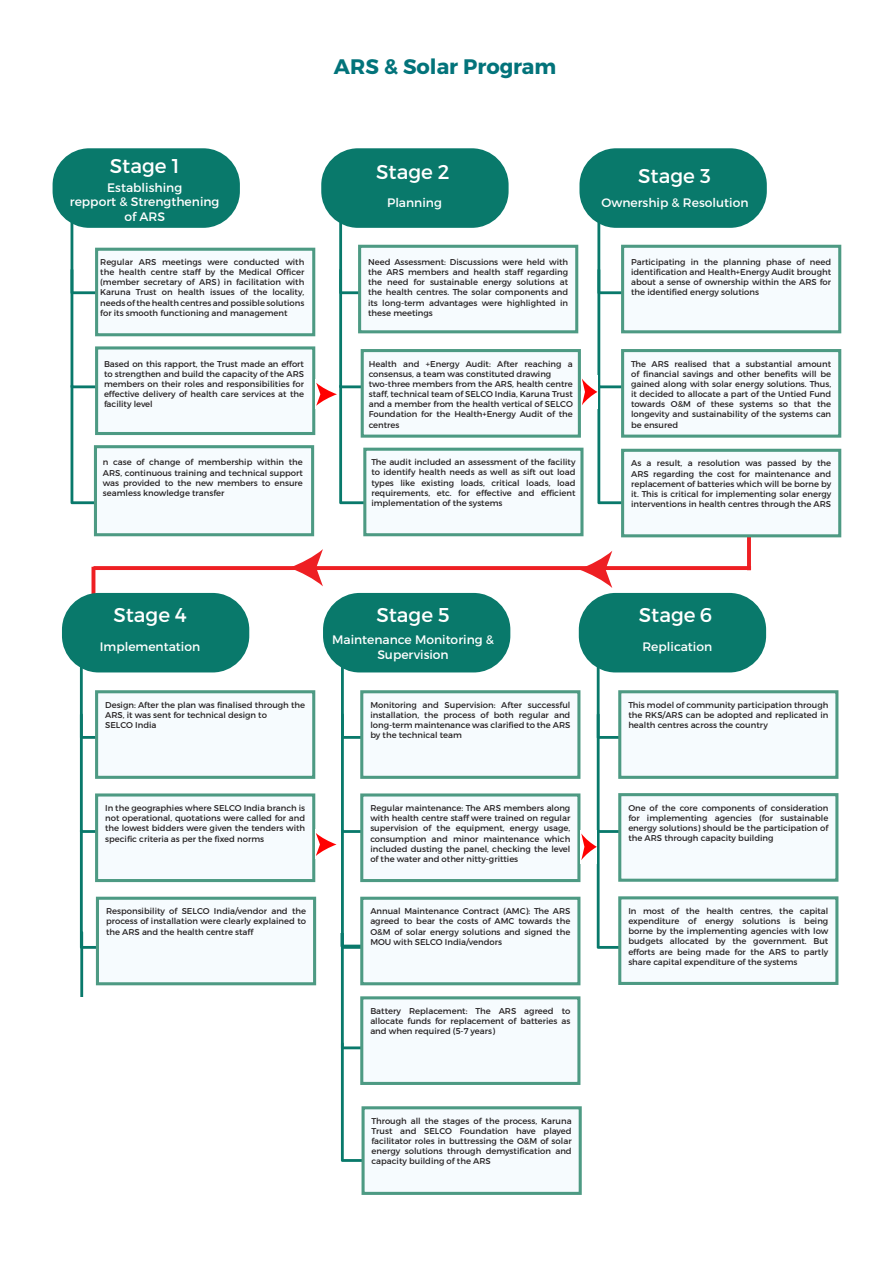
<style>
.page{position:relative;width:893px;height:1263px;background:#fff}
.page>*{position:absolute;margin:0;border:0;box-sizing:border-box;transform-origin:0 0}
.t1{font:700 21px "Montserrat";color:#02737a}
.t2{font:19.95px "Montserrat";color:#fff}
.t3{font:12.3px/14.7px "Montserrat";color:#fff;text-align:center}
.t4{font:8.4px/10.2px "Montserrat";color:#231f20;text-align:justify}
</style>
<div class="page">
<hr style="left:747px;top:534px;width:4px;height:36px;background:#ee1f23">
<hr style="left:92px;top:567px;width:3px;height:31px;background:#ee1f23">
<svg style="left:71px;top:223px;width:170px;height:312px"></svg>
<div style="left:53px;top:148px;width:187px;height:80px;background:#09796b;border-radius:37px"></div>
<div style="left:321px;top:148px;width:188px;height:80px;background:#09796b;border-radius:37px"></div>
<div style="left:579px;top:148px;width:188px;height:80px;background:#09796b;border-radius:37px"></div>
<svg style="left:80px;top:666px;width:171px;height:330px"></svg>
<div style="left:62px;top:593px;width:187px;height:79px;background:#09796b;border-radius:37px"></div>
<div style="left:323px;top:593px;width:187px;height:79px;background:#09796b;border-radius:37px"></div>
<div style="left:579px;top:593px;width:187px;height:79px;background:#09796b;border-radius:37px"></div>
<svg style="left:93px;top:566px;width:654px;height:4px;background:#ee2428"></svg>
<svg style="left:289px;top:549px;width:34px;height:37px"></svg>
<svg style="left:579px;top:551px;width:33px;height:37px"></svg>
<div style="left:95px;top:248px;width:220px;height:88px;background:#f6fbfe;border:3px solid #4d9a83"></div>
<div style="left:358px;top:245px;width:220px;height:88px;background:#f6fbfe;border:3px solid #4d9a83"></div>
<div style="left:621px;top:245px;width:220px;height:88px;background:#f6fbfe;border:3px solid #4d9a83"></div>
<div style="left:621px;top:349px;width:220px;height:89px;background:#f6fbfe;border:3px solid #4d9a83"></div>
<div style="left:621px;top:449px;width:220px;height:88px;background:#f6fbfe;border:3px solid #4d9a83"></div>
<div style="left:95px;top:690px;width:220px;height:89px;background:#f6fbfe;border:3px solid #4d9a83"></div>
<div style="left:360px;top:690px;width:220px;height:89px;background:#f6fbfe;border:3px solid #4d9a83"></div>
<div style="left:618px;top:690px;width:220px;height:89px;background:#f6fbfe;border:3px solid #4d9a83"></div>
<div style="left:618px;top:793px;width:220px;height:89px;background:#f6fbfe;border:3px solid #4d9a83"></div>
<div style="left:618px;top:896px;width:220px;height:89px;background:#f6fbfe;border:3px solid #4d9a83"></div>
<div style="left:360px;top:793px;width:220px;height:89px;background:#f6fbfe;border:3px solid #4d9a83"></div>
<div style="left:360px;top:897px;width:220px;height:88px;background:#f6fbfe;border:3px solid #4d9a83"></div>
<div style="left:360px;top:996px;width:220px;height:89px;background:#f6fbfe;border:3px solid #4d9a83"></div>
<div style="left:362px;top:1106px;width:220px;height:89px;background:#f6fbfe;border:3px solid #4d9a83"></div>
<div style="left:95px;top:793px;width:220px;height:89px;background:#f6fbfe;border:3px solid #4d9a83"></div>
<div style="left:96px;top:897px;width:220px;height:88px;background:#f6fbfe;border:3px solid #4d9a83"></div>
<div style="left:361px;top:349px;width:220px;height:89px;background:#f6fbfe;border:3px solid #4d9a83"></div>
<div style="left:363px;top:448px;width:220px;height:88px;background:#f6fbfe;border:3px solid #4d9a83"></div>
<div style="left:95px;top:346px;width:220px;height:89px;background:#f6fbfe;border:3px solid #4d9a83"></div>
<div style="left:94px;top:445px;width:220px;height:91px;background:#f6fbfe;border:3px solid #4d9a83"></div>
<svg style="left:294px;top:222px;width:216px;height:313px"></svg>
<svg style="left:554px;top:222px;width:214px;height:313px"></svg>
<svg style="left:300px;top:666px;width:212px;height:527px"></svg>
<svg style="left:554px;top:666px;width:213px;height:314px"></svg>
<p class="t2" style="left:110px;top:154px;width:71px">Stage 1</p>
<p class="t3" style="left:107px;top:180px;width:77px">Establishing</p>
<p class="t3" style="left:70px;top:195px;width:151px">repport &amp; Strengthening</p>
<p class="t3" style="left:124px;top:209px;width:42px">of ARS</p>
<p class="t1" style="left:334px;top:53px;width:224px">ARS &amp; Solar Program</p>
<p class="t2" style="left:376px;top:159px;width:75px">Stage 2</p>
<p class="t2" style="left:638px;top:164px;width:74px">Stage 3</p>
<p class="t3" style="left:387px;top:195px;width:56px">Planning</p>
<p class="t3" style="left:601px;top:195px;width:148px">Ownership &amp; Resolution</p>
<p class="t4" style="left:100px;top:257px;width:206px">Regular ARS meetings were conducted with the health centre staff by the Medical Officer (member secretary of ARS) in facilitation with Karuna Trust on health issues of the locality, needs of the health centres and possible solutions for its smooth functioning and management</p>
<p class="t4" style="left:368px;top:257px;width:202px">Need Assessment: Discussions were held with the ARS members and health staff regarding the need for sustainable energy solutions at the health centres. The solar components and its long-term advantages were highlighted in these meetings</p>
<p class="t4" style="left:631px;top:257px;width:202px">Participating in the planning phase of need identification and Health+Energy Audit brought about a sense of ownership within the ARS for the identified energy solutions</p>
<p class="t4" style="left:104px;top:359px;width:202px">Based on this rapport, the Trust made an effort to strengthen and build the capacity of the ARS members on their roles and responsibilities for effective delivery of health care services at the facility level</p>
<p class="t4" style="left:103px;top:457px;width:202px">n case of change of membership within the ARS, continuous training and technical support was provided to the new members to ensure seamless knowledge transfer</p>
<p class="t4" style="left:369px;top:359px;width:206px">Health and +Energy Audit: After reaching a consensus, a team was constituted drawing</p>
<p class="t4" style="left:369px;top:379px;width:206px">two-three members from the ARS, health centre staff, technical team of SELCO India, Karuna Trust and a member from the health vertical of SELCO Foundation for the Health+Energy Audit of the centres</p>
<p class="t4" style="left:371px;top:457px;width:206px">The audit included an assessment of the facility to identify health needs as well as sift out load types like existing loads, critical loads, load requirements, etc. for effective and efficient implementation of the systems</p>
<p class="t4" style="left:631px;top:359px;width:202px">The ARS realised that a substantial amount of financial savings and other benefits will be gained along with solar energy solutions. Thus, it decided to allocate a part of the Untied Fund towards O&amp;M of these systems so that the longevity and sustainability of the systems can be ensured</p>
<p class="t4" style="left:631px;top:458px;width:202px">As a result, a resolution was passed by the ARS regarding the cost for maintenance and replacement of batteries which will be borne by it. This is critical for implementing solar energy interventions in health centres through the ARS</p>
<p class="t2" style="left:113px;top:603px;width:75px">Stage 4</p>
<p class="t2" style="left:376px;top:603px;width:75px">Stage 5</p>
<p class="t2" style="left:639px;top:603px;width:75px">Stage 6</p>
<p class="t3" style="left:100px;top:640px;width:102px">Implementation</p>
<p class="t3" style="left:332px;top:632px;width:163px">Maintenance Monitoring &amp;<br>Supervision</p>
<p class="t3" style="left:642px;top:640px;width:71px">Replication</p>
<p class="t4" style="left:105px;top:700px;width:202px">Design: After the plan was finalised through the<br>ARS, it was sent for technical design to</p>
<p class="t4" style="left:105px;top:720px;width:53px">SELCO India</p>
<p class="t4" style="left:370px;top:700px;width:202px">Monitoring and Supervision: After successful installation, the process of both regular and long-term maintenance was clarified to the ARS by the technical team</p>
<p class="t4" style="left:628px;top:700px;width:202px">This model of community participation through the RKS/ARS can be adopted and replicated in health centres across the country</p>
<p class="t4" style="left:105px;top:803px;width:202px">In the geographies where SELCO India branch is not operational, quotations were called for and the lowest bidders were given the tenders with specific criteria as per the fixed norms</p>
<p class="t4" style="left:370px;top:803px;width:202px">Regular maintenance: The ARS members along with health centre staff were trained on regular supervision of the equipment, energy usage, consumption and minor maintenance which included dusting the panel, checking the level of the water and other nitty-gritties</p>
<p class="t4" style="left:628px;top:803px;width:202px">One of the core components of consideration for implementing agencies (for sustainable energy solutions) should be the participation of the ARS through capacity building</p>
<p class="t4" style="left:106px;top:906px;width:202px">Responsibility of SELCO India/vendor and the process of installation were clearly explained to the ARS and the health centre staff</p>
<p class="t4" style="left:370px;top:906px;width:202px">Annual Maintenance Contract (AMC): The ARS agreed to bear the costs of AMC towards the O&amp;M of solar energy solutions and signed the MOU with SELCO India/vendors</p>
<p class="t4" style="left:628px;top:906px;width:202px">In most of the health centres, the capital expenditure of energy solutions is being borne by the implementing agencies with low budgets allocated by the government. But efforts are being made for the ARS to partly share capital expenditure of the systems</p>
<p class="t4" style="left:370px;top:1006px;width:202px">Battery Replacement: The ARS agreed to allocate funds for replacement of batteries as and when required (5-7 years)</p>
<p class="t4" style="left:372px;top:1116px;width:202px">Through all the stages of the process, Karuna Trust and SELCO Foundation have played facilitator roles in buttressing the O&amp;M of solar energy solutions through demystification and capacity building of the ARS</p>
</div>
